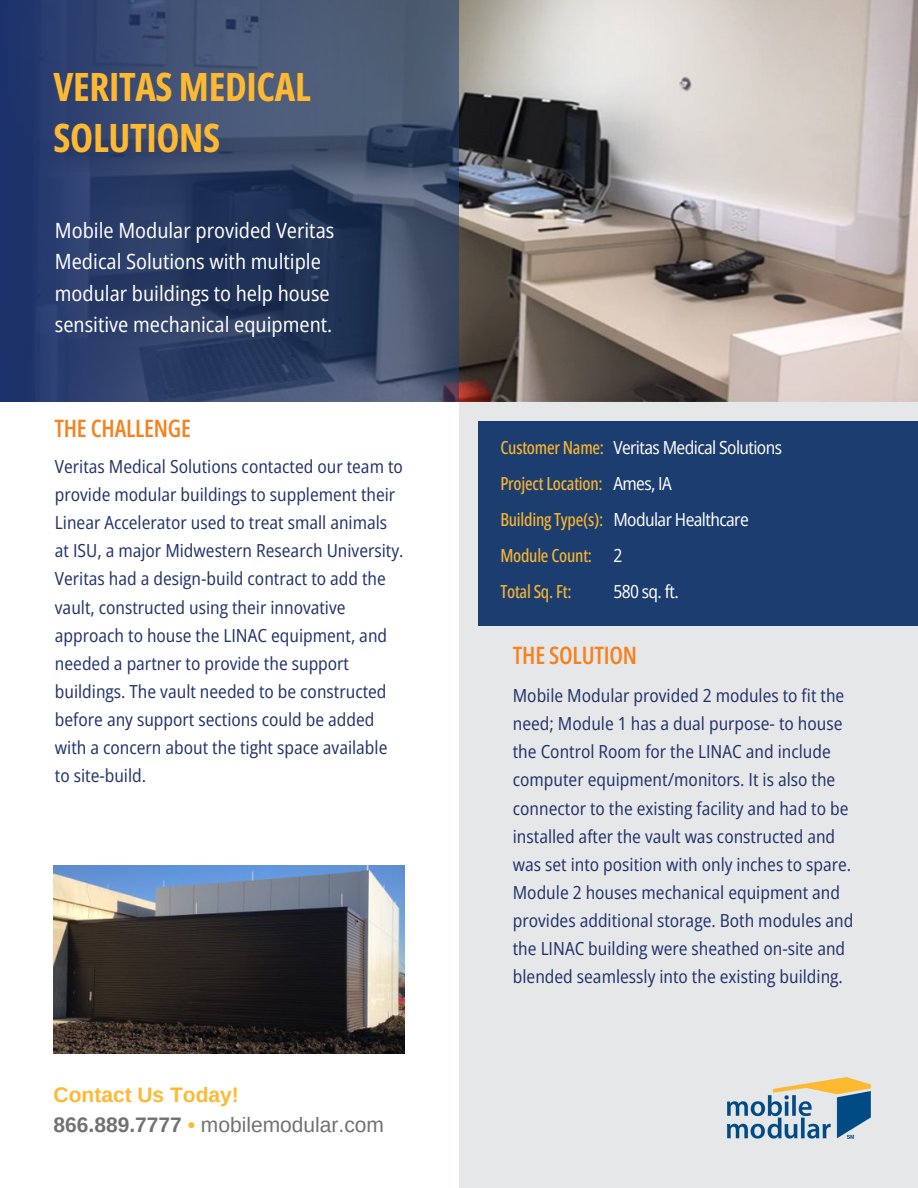
<style>
.page{position:relative;width:918px;height:1188px;background:#fff}
.page>*{position:absolute;margin:0;border:0;box-sizing:border-box;transform-origin:0 0}
.t1{font:700 39px/50.7px "Open Sans Condensed";letter-spacing:-.01em;color:#feb933}
.t2{font:600 24px "Open Sans Condensed";letter-spacing:-.01em;color:#f5821f}
.t3{font:semi-condensed 21px/31.5px "Open Sans";color:#fff}
.t4{font:21px "Arimo";color:#707170}
.t5{font:700 21px "Arimo";color:#feb933}
.t6{font:semi-condensed 18px/28.2px "Open Sans";color:#23336b}
.t7{font:500 18px "Open Sans Condensed";letter-spacing:-.015em;color:#f6b42f}
.t8{font:semi-condensed 18px "Open Sans";letter-spacing:-.035em;color:#fff}
.s1{font-weight:700}
.s2{font-weight:700;color:#feb933}
</style>
<div class="page">
<div style="left:459px;top:401px;width:459px;height:787px;background:#e6e7e9"></div>
<img style="left:459px;top:0;width:459px;height:401px">
<svg style="left:405px;top:0;width:54px;height:401px;background:#445269"></svg>
<svg style="left:0;top:0;width:405px;height:401px;background:#32436a"></svg>
<div style="left:478px;top:421px;width:440px;height:205px;background:#1c3d6f"></div>
<img style="left:54px;top:866px;width:351px;height:188px">
<img style="left:728px;top:1078px;width:143px;height:61px">
<p class="t1" style="left:54px;top:60px;width:259px">VERITAS MEDICAL<br>SOLUTIONS</p>
<p class="t3" style="left:55px;top:214px;width:281px">Mobile Modular provided Veritas Medical Solutions with multiple modular buildings to help house sensitive mechanical equipment.</p>
<p class="t2" style="left:54px;top:412px;width:138px">THE CHALLENGE</p>
<p class="t6" style="left:55px;top:452px;width:350px">Veritas Medical Solutions contacted our team to provide modular buildings to supplement their Linear Accelerator used to treat small animals at ISU, a major Midwestern Research University.</p>
<p class="t6" style="left:55px;top:564px;width:334px">Veritas had a design-build contract to add the vault, constructed using their innovative approach to house the LINAC equipment, and needed a partner to provide the support buildings. The vault needed to be constructed before any support sections could be added with a concern about the tight space available to site-build.</p>
<p class="t5" style="left:54px;top:1083px;width:187px">Contact Us Today!</p>
<p class="t4" style="left:54px;top:1113px;width:332px"><span class="s1">866.889.7777</span> <span class="s2">•</span> mobilemodular.com</p>
<p class="t7" style="left:500px;top:435px;width:105px">Customer Name:</p>
<p class="t7" style="left:500px;top:471px;width:104px">Project Location:</p>
<p class="t7" style="left:500px;top:507px;width:105px">Building Type(s):</p>
<p class="t7" style="left:500px;top:543px;width:93px">Module Count:</p>
<p class="t7" style="left:500px;top:579px;width:73px">Total Sq. Ft:</p>
<p class="t8" style="left:613px;top:435px;width:170px">Veritas Medical Solutions</p>
<p class="t8" style="left:613px;top:471px;width:60px">Ames, IA</p>
<p class="t8" style="left:613px;top:507px;width:137px">Modular Healthcare</p>
<p class="t8" style="left:613px;top:543px;width:10px">2</p>
<p class="t8" style="left:613px;top:579px;width:67px">580 sq. ft.</p>
<p class="t2" style="left:513px;top:639px;width:126px">THE SOLUTION</p>
<p class="t6" style="left:513px;top:681px;width:342px">Mobile Modular provided 2 modules to fit the need; Module 1 has a dual purpose- to house the Control Room for the LINAC and include computer equipment/monitors. It is also the connector to the existing facility and had to be installed after the vault was constructed and was set into position with only inches to spare.<br>Module 2 houses mechanical equipment and provides additional storage. Both modules and the LINAC building were sheathed on-site and blended seamlessly into the existing building.</p>
</div>
